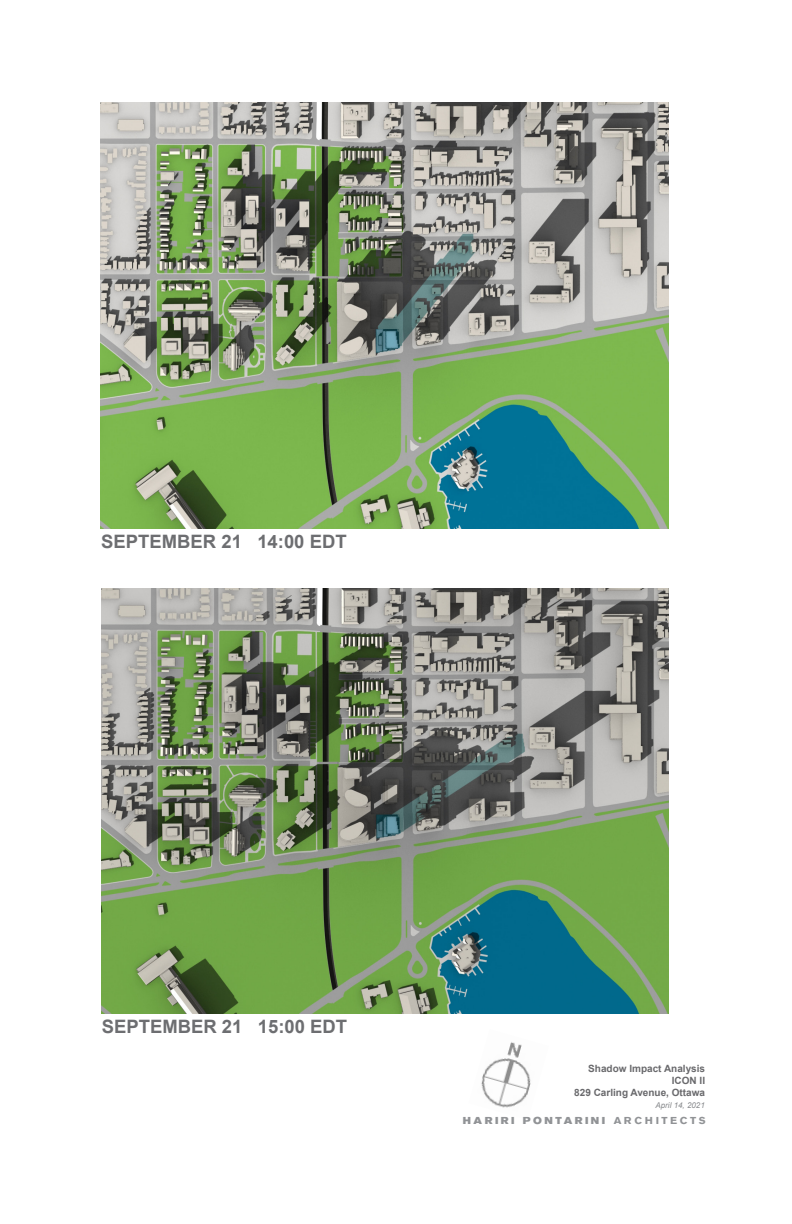
<style>
.page{position:relative;width:792px;height:1224px;background:#fff}
.page>*{position:absolute;margin:0;border:0;box-sizing:border-box;transform-origin:0 0}
.t1{font:700 18.5px "Arial";color:#6d6e71}
.t2{font:700 10px/12px "Arial";color:#69696c;text-align:right}
.t3{font:10px "Akzidenz Grotesk BQ Super";letter-spacing:.23em;color:#919396;scale:1.09 1}
.t4{font:italic 8px "Arial";color:#87898c}
.s1{font-family:"Akzidenz Grotesk BQ";font-weight:700}
</style>
<div class="page">
<img style="left:481px;top:1042px;width:50px;height:66px">
<img style="left:101px;top:103px;width:568px;height:425px">
<img style="left:102px;top:588px;width:567px;height:426px">
<h1 class="t1" style="left:101px;top:535px;width:247px">SEPTEMBER 21 14:00 EDT</h1>
<h1 class="t1" style="left:102px;top:1019px;width:247px">SEPTEMBER 21 15:00 EDT</h1>
<p class="t2" style="left:574px;top:1063px;width:132px">Shadow Impact Analysis<br>ICON II<br>829 Carling Avenue, Ottawa</p>
<p class="t4" style="left:655px;top:1103px;width:51px">April 14, 2021</p>
<p class="t3" style="left:463px;top:1115px;width:224px">HARIRI PONTARINI <span class="s1">ARCHITECTS</span></p>
</div>
